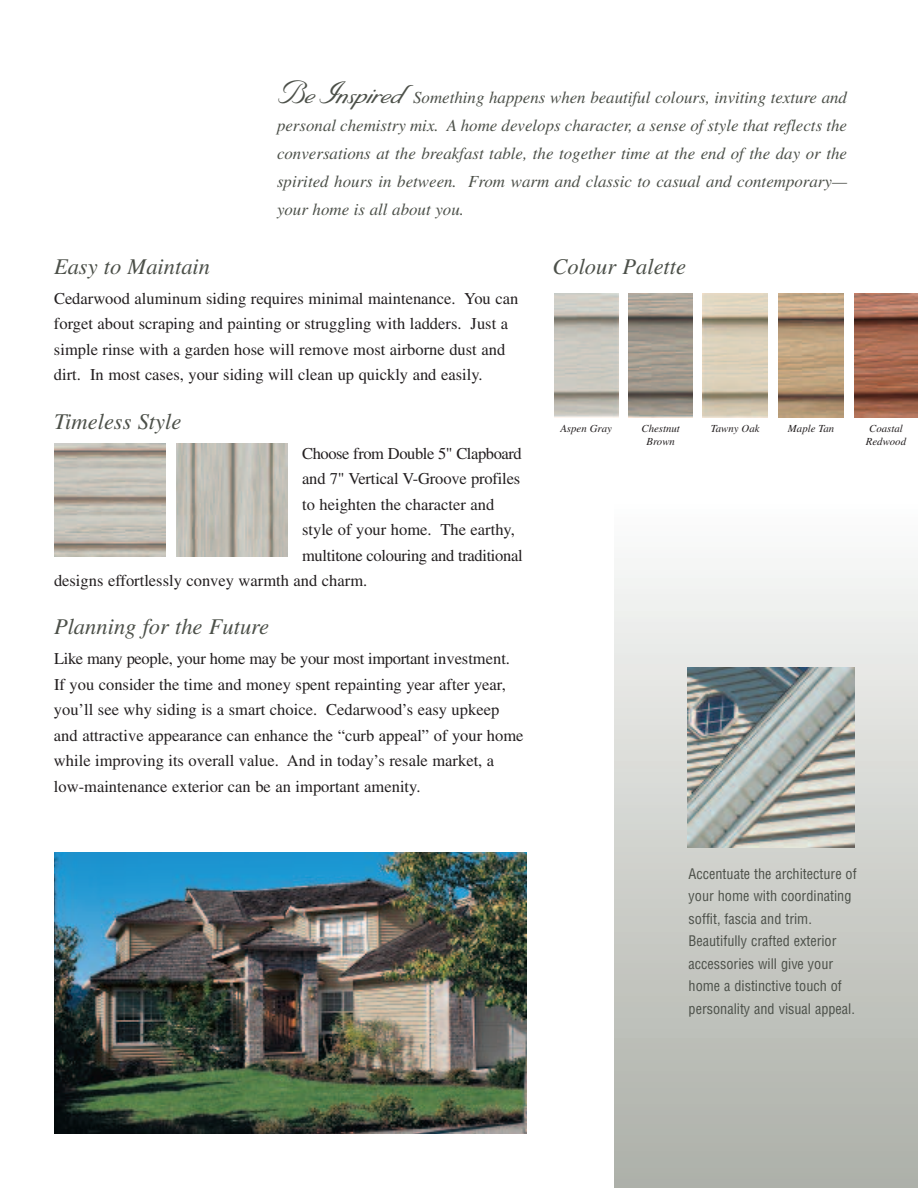
<style>
.page{position:relative;width:918px;height:1188px;background:#fff}
.page>*{position:absolute;margin:0;border:0;box-sizing:border-box;transform-origin:0 0}
.t1{font:italic 22.5px "Times";color:#4c5049}
.t2{font:italic 16.95px/28.2px "Times";color:#4c5049;text-align:justify}
.t3{font:16.5px/25.5px "Times";color:#231f20}
.t4{font:16.5px "Times";letter-spacing:-.02em;color:#231f20}
.t5{font:16.5px "Times";letter-spacing:-.025em;color:#231f20}
.t6{font:condensed 14.25px/22.5px "Helvetica";color:#4c5049}
.t7{font:italic 10.8px/12.9px "Times";color:#231f20;text-align:center}
.s1{font-family:"Byron";font-weight:500;font-style:normal;font-size:32.7px}
</style>
<div class="page">
<div style="left:614px;top:504px;width:304px;height:684px;background:linear-gradient(to bottom,#fbfbfb,#abaea6)"></div>
<img style="left:54px;top:852px;width:472px;height:282px">
<img style="left:554px;top:294px;width:65px;height:123px">
<img style="left:703px;top:294px;width:64px;height:123px">
<img style="left:779px;top:294px;width:64px;height:123px">
<img style="left:854px;top:294px;width:64px;height:123px">
<img style="left:628px;top:294px;width:65px;height:123px">
<img style="left:54px;top:444px;width:111px;height:112px">
<img style="left:176px;top:444px;width:111px;height:112px">
<img style="left:687px;top:667px;width:168px;height:181px">
<p class="t2" style="left:277px;top:85px;width:572px"><span class="s1">Be Inspired</span> Something happens when beautiful colours, inviting texture and personal chemistry mix. A home develops character, a sense of style that reflects the conversations at the breakfast table, the together time at the end of the day or the spirited hours in between. From warm and classic to casual and contemporary— your home is all about you.</p>
<h1 class="t1" style="left:54px;top:259px;width:158px">Easy to Maintain</h1>
<p class="t3" style="left:54px;top:287px;width:466px">Cedarwood aluminum siding requires minimal maintenance. You can forget about scraping and painting or struggling with ladders. Just a simple rinse with a garden hose will remove most airborne dust and dirt. In most cases, your siding will clean up quickly and easily.</p>
<h1 class="t1" style="left:54px;top:413px;width:129px">Timeless Style</h1>
<p class="t5" style="left:302px;top:447px;width:221px">Choose from Double 5" Clapboard</p>
<p class="t3" style="left:302px;top:467px;width:220px">and 7" Vertical V-Groove profiles</p>
<p class="t3" style="left:302px;top:493px;width:194px">to heighten the character and</p>
<p class="t3" style="left:302px;top:518px;width:214px">style of your home. The earthy,</p>
<p class="t4" style="left:302px;top:549px;width:222px">multitone colouring and traditional</p>
<p class="t3" style="left:54px;top:569px;width:315px">designs effortlessly convey warmth and charm.</p>
<h1 class="t1" style="left:54px;top:619px;width:217px">Planning for the Future</h1>
<p class="t3" style="left:54px;top:648px;width:471px">Like many people, your home may be your most important investment.<br>If you consider the time and money spent repainting year after year, you’ll see why siding is a smart choice. Cedarwood’s easy upkeep and attractive appearance can enhance the “curb appeal” of your home while improving its overall value. And in today’s resale market, a low-maintenance exterior can be an important amenity.</p>
<h1 class="t1" style="left:552px;top:259px;width:135px">Colour Palette</h1>
<p class="t7" style="left:560px;top:423px;width:53px">Aspen Gray</p>
<p class="t7" style="left:711px;top:423px;width:50px">Tawny Oak</p>
<p class="t7" style="left:788px;top:423px;width:48px">Maple Tan</p>
<p class="t7" style="left:866px;top:423px;width:42px">Coastal<br>Redwood</p>
<p class="t7" style="left:642px;top:423px;width:40px">Chestnut<br>Brown</p>
<p class="t6" style="left:689px;top:863px;width:170px">Accentuate the architecture of your home with coordinating soffit, fascia and trim.<br>Beautifully crafted exterior accessories will give your home a distinctive touch of personality and visual appeal.</p>
</div>
